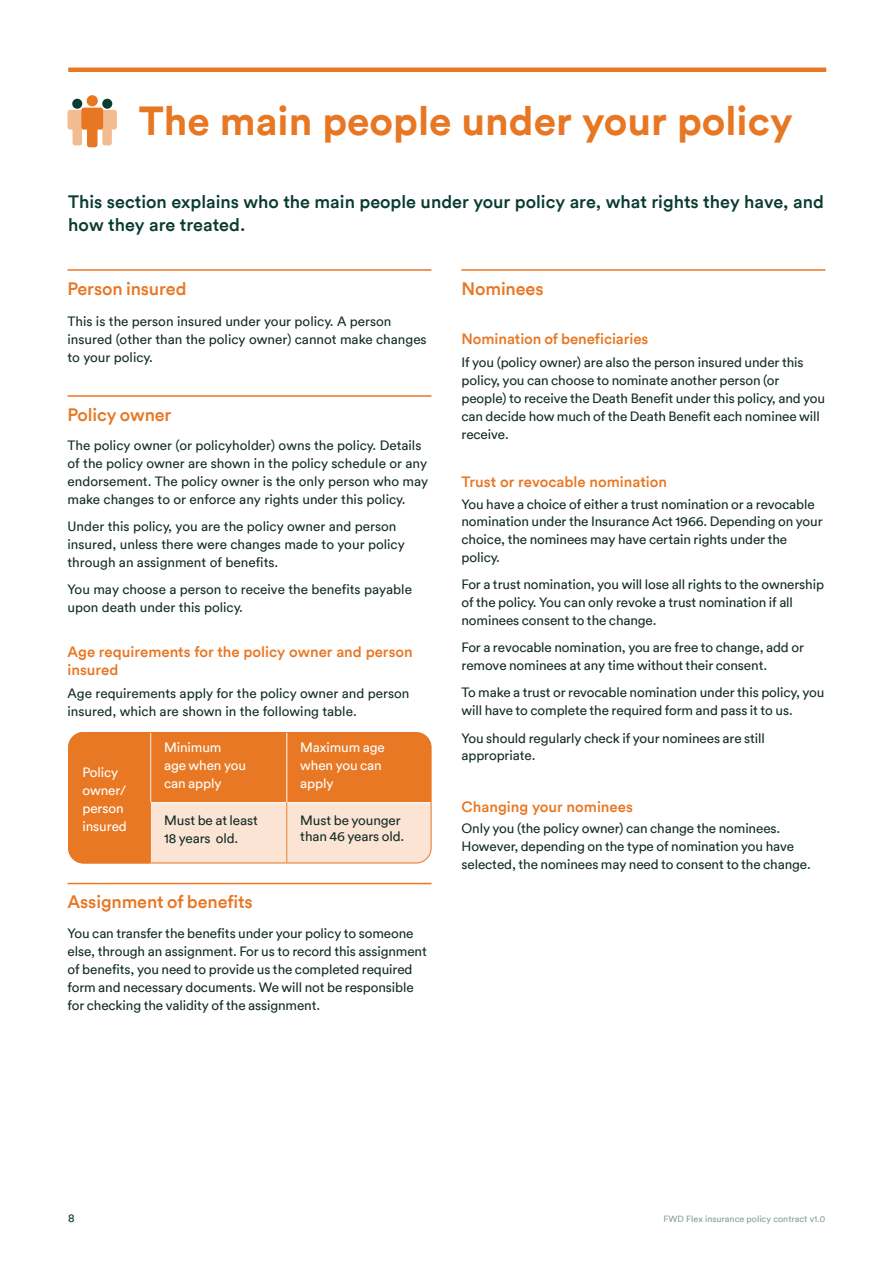
<style>
.page{position:relative;width:893px;height:1263px;background:#fff}
.page>*{position:absolute;margin:0;border:0;box-sizing:border-box;transform-origin:0 0}
.t1{font:700 40.5px "FWD Circular TT";color:#e87724}
.t2{font:500 18px/22.5px "FWD Circular TT";color:#093b31}
.t3{font:500 18px "FWD Circular TT";letter-spacing:-.005em;color:#e87724}
.t4{font:500 15px/18px "FWD Circular TT";color:#e87724}
.t5{font:13.5px/18px "FWD Circular TT";letter-spacing:-.005em;color:#152e27}
.t6{font:13.5px/18px "FWD Circular TT";letter-spacing:-.01em;color:#fff}
.t7{font:11.7px "FWD Circular TT";color:#093b31}
.t8{font:9px "FWD Circular TT";color:#849d99}
</style>
<div class="page">
<hr style="left:68px;top:68px;width:758px;height:4px;background:#e87724">
<div style="left:87px;top:95px;width:11px;height:11px;background:#e87724;border-radius:50%"></div>
<div style="left:102px;top:99px;width:10px;height:10px;background:#093b31;border-radius:50%"></div>
<div style="left:72px;top:99px;width:10px;height:10px;background:#093b31;border-radius:50%"></div>
<svg style="left:67px;top:108px;width:50px;height:39px"></svg>
<hr style="left:67px;top:269px;width:364px;height:2px;background:#e87724">
<hr style="left:67px;top:395px;width:364px;height:2px;background:#e87724">
<hr style="left:67px;top:883px;width:364px;height:1px;background:#e87724">
<hr style="left:461px;top:269px;width:364px;height:2px;background:#e87724">
<svg style="left:68px;top:732px;width:363px;height:131px;background:#ee9e62"></svg>
<h1 class="t1" style="left:139px;top:93px;width:655px">The main people under your policy</h1>
<h2 class="t2" style="left:68px;top:190px;width:757px">This section explains who the main people under your policy are, what rights they have, and how they are treated.</h2>
<h2 class="t3" style="left:67px;top:276px;width:121px">Person insured</h2>
<p class="t5" style="left:67px;top:312px;width:361px">This is the person insured under your policy. A person insured (other than the policy owner) cannot make changes to your policy.</p>
<h2 class="t3" style="left:67px;top:402px;width:105px">Policy owner</h2>
<p class="t5" style="left:67px;top:436px;width:362px">The policy owner (or policyholder) owns the policy. Details of the policy owner are shown in the policy schedule or any endorsement. The policy owner is the only person who may make changes to or enforce any rights under this policy.</p>
<p class="t5" style="left:67px;top:517px;width:339px">Under this policy, you are the policy owner and person insured, unless there were changes made to your policy through an assignment of benefits.</p>
<p class="t5" style="left:67px;top:580px;width:346px">You may choose a person to receive the benefits payable upon death under this policy.</p>
<p class="t4" style="left:67px;top:642px;width:347px">Age requirements for the policy owner and person insured</p>
<p class="t5" style="left:67px;top:683px;width:343px">Age requirements apply for the policy owner and person insured, which are shown in the following table.</p>
<p class="t6" style="left:82px;top:762px;width:46px">Policy owner/ person insured</p>
<p class="t6" style="left:164px;top:738px;width:83px">Minimum age when you can apply</p>
<p class="t6" style="left:300px;top:738px;width:86px">Maximum age when you can apply</p>
<p class="t5" style="left:164px;top:810px;width:95px">Must be at least<br>18 years old.</p>
<p class="t5" style="left:300px;top:811px;width:106px;line-height:16.5px">Must be younger than 46 years old.</p>
<h2 class="t3" style="left:67px;top:890px;width:187px">Assignment of benefits</h2>
<p class="t5" style="left:67px;top:923px;width:361px">You can transfer the benefits under your policy to someone else, through an assignment. For us to record this assignment of benefits, you need to provide us the completed required form and necessary documents. We will not be responsible for checking the validity of the assignment.</p>
<h2 class="t3" style="left:461px;top:276px;width:84px">Nominees</h2>
<p class="t4" style="left:461px;top:329px;width:188px">Nomination of beneficiaries</p>
<p class="t5" style="left:461px;top:352px;width:365px">If you (policy owner) are also the person insured under this policy, you can choose to nominate another person (or people) to receive the Death Benefit under this policy, and you can decide how much of the Death Benefit each nominee will receive.</p>
<p class="t4" style="left:461px;top:472px;width:207px">Trust or revocable nomination</p>
<p class="t5" style="left:461px;top:494px;width:363px">You have a choice of either a trust nomination or a revocable nomination under the Insurance Act 1966. Depending on your choice, the nominees may have certain rights under the policy.</p>
<p class="t5" style="left:461px;top:575px;width:364px">For a trust nomination, you will lose all rights to the ownership of the policy. You can only revoke a trust nomination if all nominees consent to the change.</p>
<p class="t5" style="left:461px;top:638px;width:344px">For a revocable nomination, you are free to change, add or remove nominees at any time without their consent.</p>
<p class="t5" style="left:461px;top:683px;width:364px">To make a trust or revocable nomination under this policy, you will have to complete the required form and pass it to us.</p>
<p class="t5" style="left:461px;top:728px;width:305px">You should regularly check if your nominees are still appropriate.</p>
<p class="t4" style="left:461px;top:796px;width:173px">Changing your nominees</p>
<p class="t5" style="left:461px;top:818px;width:351px">Only you (the policy owner) can change the nominees.<br>However, depending on the type of nomination you have selected, the nominees may need to consent to the change.</p>
<p class="t7" style="left:68px;top:1209px;width:8px">8</p>
<p class="t8" style="left:664px;top:1212px;width:163px">FWD Flex insurance policy contract v1.0</p>
</div>
